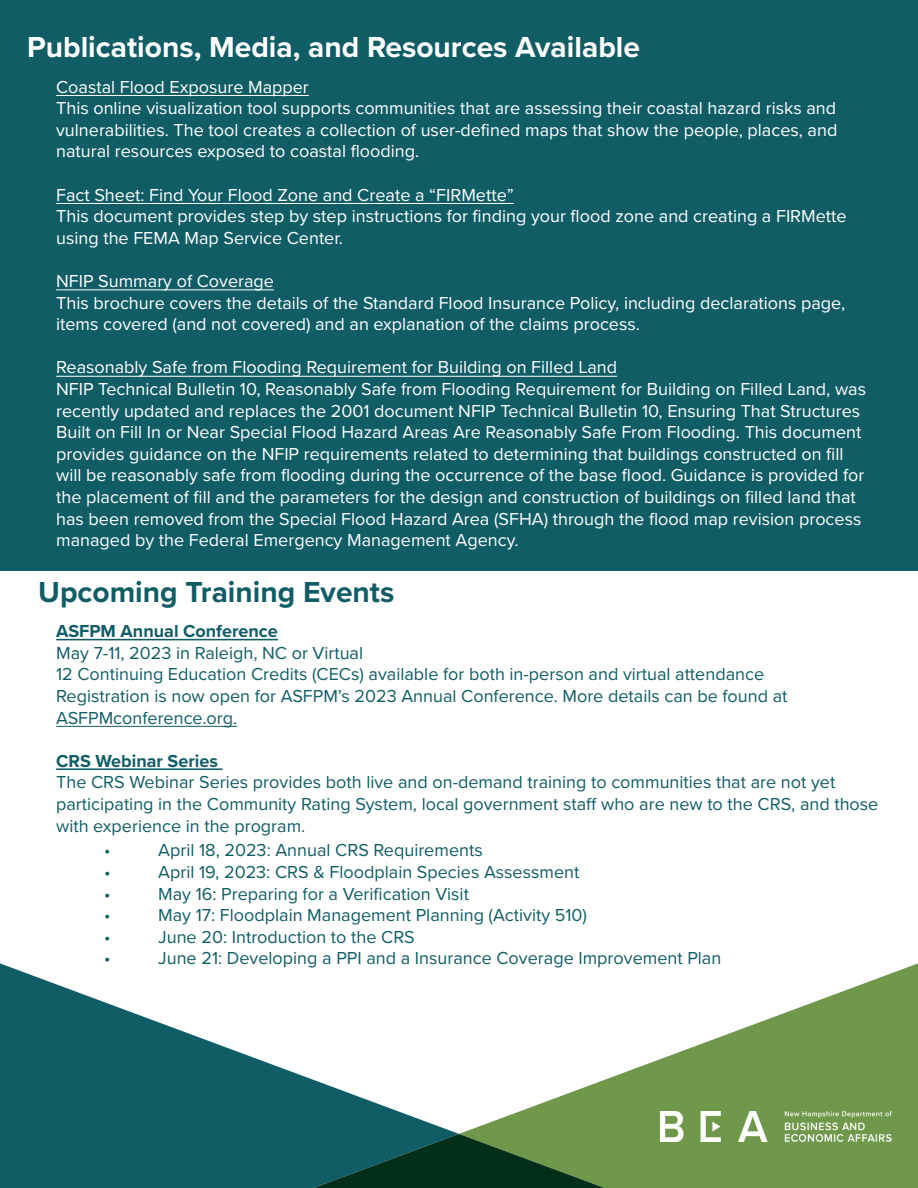
<style>
.page{position:relative;width:918px;height:1188px;background:#fff}
.page>*{position:absolute;margin:0;border:0;box-sizing:border-box;transform-origin:0 0}
.t1{font:700 30px "Proxima Nova";color:#fff}
.t2{font:700 30px "Proxima Nova";color:#115d66}
.t3{font:18px/21.6px "Proxima Nova";color:#fff}
.t4{font:18px/21.6px "Proxima Nova";color:#115d66}
.t5{font:700 18px "Proxima Nova";color:#115d66}
</style>
<div class="page">
<svg style="left:0;top:963px;width:459px;height:225px;fill:#115d66"></svg>
<svg style="left:459px;top:963px;width:459px;height:225px;fill:#70984a"></svg>
<svg style="left:303px;top:1134px;width:312px;height:54px;background:#23573b"></svg>
<img style="left:661px;top:1111px;width:230px;height:30px">
<div style="left:0;top:0;width:918px;height:570px;background:#115d66"></div>
<hr style="left:56px;top:95px;width:253px;height:1px;background:#fff">
<hr style="left:56px;top:203px;width:458px;height:1px;background:#fff">
<hr style="left:56px;top:289px;width:218px;height:1px;background:#fff">
<hr style="left:56px;top:376px;width:561px;height:1px;background:#fff">
<hr style="left:56px;top:639px;width:222px;height:1px;background:#115d66">
<hr style="left:56px;top:726px;width:181px;height:1px;background:#115d66">
<hr style="left:56px;top:768px;width:167px;height:2px;background:#115d66">
<h1 class="t1" style="left:27px;top:25px;width:615px">Publications, Media, and Resources Available</h1>
<p class="t3" style="left:56px;top:75px;width:783px">Coastal Flood Exposure Mapper<br>This online visualization tool supports communities that are assessing their coastal hazard risks and vulnerabilities. The tool creates a collection of user-defined maps that show the people, places, and natural resources exposed to coastal flooding.</p>
<p class="t3" style="left:56px;top:183px;width:792px">Fact Sheet: Find Your Flood Zone and Create a “FIRMette”<br>This document provides step by step instructions for finding your flood zone and creating a FIRMette using the FEMA Map Service Center.</p>
<p class="t3" style="left:56px;top:269px;width:791px">NFIP Summary of Coverage<br>This brochure covers the details of the Standard Flood Insurance Policy, including declarations page, items covered (and not covered) and an explanation of the claims process.</p>
<p class="t3" style="left:56px;top:356px;width:811px">Reasonably Safe from Flooding Requirement for Building on Filled Land<br>NFIP Technical Bulletin 10, Reasonably Safe from Flooding Requirement for Building on Filled Land, was recently updated and replaces the 2001 document NFIP Technical Bulletin 10, Ensuring That Structures Built on Fill In or Near Special Flood Hazard Areas Are Reasonably Safe From Flooding. This document provides guidance on the NFIP requirements related to determining that buildings constructed on fill will be reasonably safe from flooding during the occurrence of the base flood. Guidance is provided for the placement of fill and the parameters for the design and construction of buildings on filled land that has been removed from the Special Flood Hazard Area (SFHA) through the flood map revision process managed by the Federal Emergency Management Agency.</p>
<h1 class="t2" style="left:38px;top:570px;width:358px">Upcoming Training Events</h1>
<p class="t5" style="left:56px;top:618px;width:223px">ASFPM Annual Conference</p>
<p class="t4" style="left:56px;top:641px;width:733px">May 7-11, 2023 in Raleigh, NC or Virtual<br>12 Continuing Education Credits (CECs) available for both in-person and virtual attendance Registration is now open for ASFPM’s 2023 Annual Conference. More details can be found at ASFPMconference.org.</p>
<p class="t5" style="left:56px;top:747px;width:163px">CRS Webinar Series</p>
<p class="t4" style="left:56px;top:771px;width:824px">The CRS Webinar Series provides both live and on-demand training to communities that are not yet participating in the Community Rating System, local government staff who are new to the CRS, and those with experience in the program.</p>
<p class="t4" style="left:104px;top:839px;width:8px">•</p>
<p class="t4" style="left:158px;top:839px;width:326px">April 18, 2023: Annual CRS Requirements</p>
<p class="t4" style="left:104px;top:861px;width:8px">•</p>
<p class="t4" style="left:158px;top:861px;width:423px">April 19, 2023: CRS &amp; Floodplain Species Assessment</p>
<p class="t4" style="left:104px;top:882px;width:8px">•</p>
<p class="t4" style="left:158px;top:882px;width:312px">May 16: Preparing for a Verification Visit</p>
<p class="t4" style="left:104px;top:904px;width:8px">•</p>
<p class="t4" style="left:158px;top:904px;width:430px">May 17: Floodplain Management Planning (Activity 510)</p>
<p class="t4" style="left:104px;top:925px;width:8px">•</p>
<p class="t4" style="left:158px;top:925px;width:258px">June 20: Introduction to the CRS</p>
<p class="t4" style="left:104px;top:947px;width:8px">•</p>
<p class="t4" style="left:158px;top:947px;width:565px">June 21: Developing a PPI and a Insurance Coverage Improvement Plan</p>
</div>
